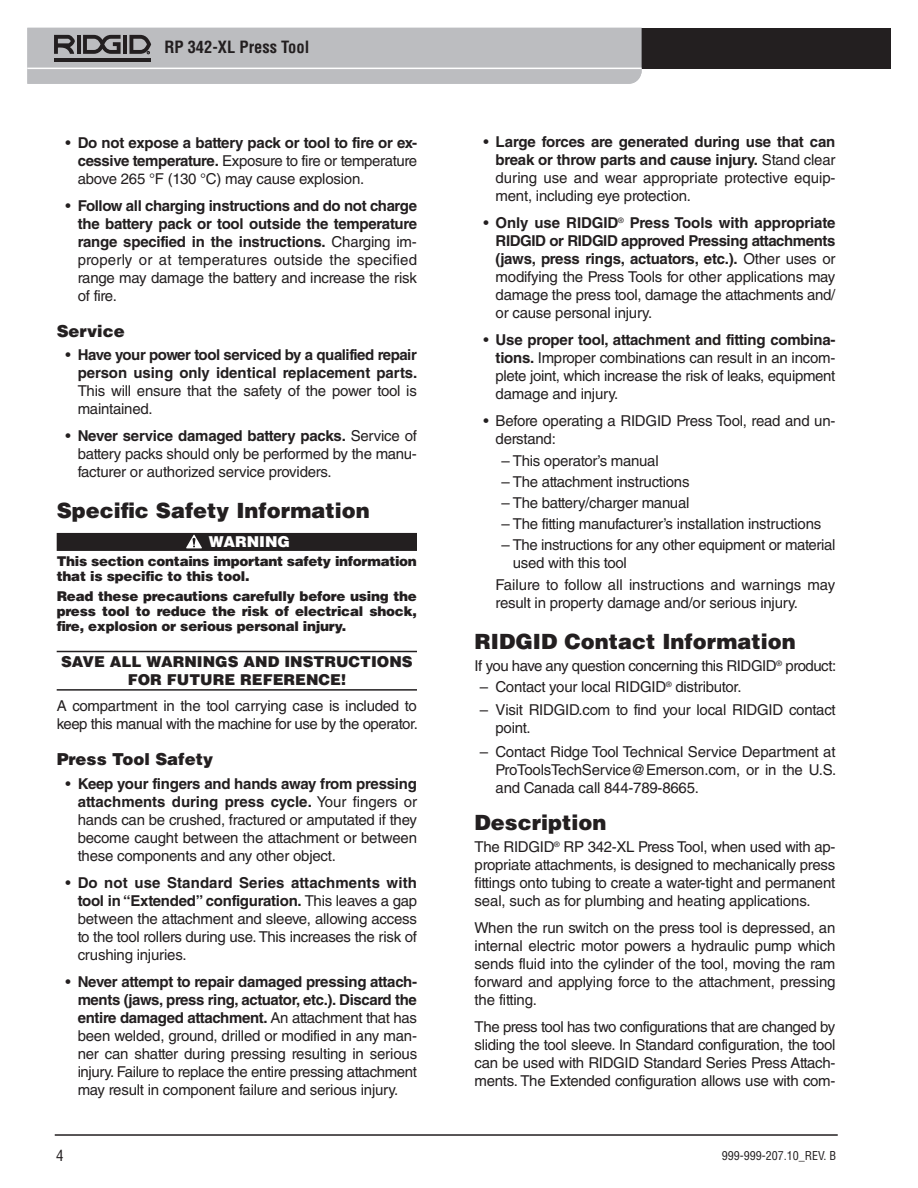
<style>
.page{position:relative;width:918px;height:1188px;background:#fff}
.page>*{position:absolute;margin:0;border:0;box-sizing:border-box;transform-origin:0 0}
.t1{font:900 21px "Helvetica LT Std";color:#231f20}
.t2{font:900 16.5px "Helvetica LT Std";color:#231f20}
.t3{font:700 condensed 16.5px "Helvetica LT Std";color:#231f20}
.t4{font:15px/18px "Helvetica LT Std";letter-spacing:-.02em;color:#231f20;text-align:justify}
.t5{font:700 15px/18px "Helvetica LT Std";letter-spacing:-.015em;color:#231f20;text-align:justify}
.t6{font:900 15px/18px "Helvetica LT Std";color:#231f20;text-align:center}
.t7{font:900 15px "Helvetica LT Std";color:#fff}
.t8{font:condensed 15px "Helvetica LT Std";color:#231f20}
.t9{font:900 13.5px/15px "Helvetica LT Std";letter-spacing:-.02em;color:#231f20}
.t10{font:condensed 12px "Helvetica LT Std";color:#231f20}
.s1{font-weight:700}
.s2{font-weight:400}
</style>
<div class="page">
<hr style="left:55px;top:1134px;width:783px;height:2px;background:#231f20">
<hr style="left:57px;top:651px;width:360px;height:1px;background:#231f20">
<hr style="left:57px;top:689px;width:360px;height:2px;background:#231f20">
<div style="left:463px;top:28px;width:428px;height:41px;background:#231f20"></div>
<div style="left:27px;top:28px;width:615px;height:56px;background:#bcbdc0"></div>
<img style="left:46px;top:27px;width:112px;height:49px">
<img style="left:56px;top:532px;width:361px;height:19px">
<h3 class="t3" style="left:164px;top:37px;width:146px">RP 342-XL Press Tool</h3>
<p class="t4" style="left:78px;top:133px;width:341px;text-indent:-12px">• <span class="s1">Do not expose a battery pack or tool to fire or ex&shy;cessive temperature.</span> Exposure to fire or temperature above 265 °F (130 °C) may cause explosion.</p>
<p class="t5" style="left:78px;top:196px;width:341px;text-indent:-12px"><span class="s2">•</span> Follow all charging instructions and do not charge the battery pack or tool outside the temperature range specified in the instructions. <span class="s2">Charging im&shy;properly or at temperatures outside the specified range may damage the battery and increase the risk of fire.</span></p>
<h3 class="t2" style="left:57px;top:320px;width:70px">Service</h3>
<p class="t5" style="left:78px;top:346px;width:341px;text-indent:-12px"><span class="s2">•</span> Have your power tool serviced by a qualified repair person using only identical replacement parts.<br><span class="s2">This will ensure that the safety of the power tool is maintained.</span></p>
<p class="t4" style="left:78px;top:427px;width:341px;text-indent:-12px">• <span class="s1">Never service damaged battery packs.</span> Service of battery packs should only be performed by the manu&shy;facturer or authorized service providers.</p>
<h2 class="t1" style="left:57px;top:497px;width:315px">Specific Safety Information</h2>
<p class="t7" style="left:209px;top:532px;width:83px">WARNING</p>
<p class="t9" style="left:57px;top:553px;width:362px">This section contains important safety information that is specific to this tool.</p>
<p class="t9" style="left:57px;top:589px;width:362px;text-align:justify">Read these precautions carefully before using the press tool to reduce the risk of electrical shock, fire, explosion or serious personal injury.</p>
<p class="t6" style="left:61px;top:653px;width:353px">SAVE ALL WARNINGS AND INSTRUCTIONS<br>FOR FUTURE REFERENCE!</p>
<p class="t4" style="left:57px;top:697px;width:363px">A compartment in the tool carrying case is included to keep this manual with the machine for use by the operator.</p>
<h3 class="t2" style="left:57px;top:749px;width:158px">Press Tool Safety</h3>
<p class="t4" style="left:78px;top:775px;width:341px;text-indent:-12px">• <span class="s1">Keep your fingers and hands away from pressing attachments during press cycle.</span> Your fingers or hands can be crushed, fractured or amputated if they become caught between the attachment or between these components and any other object.</p>
<p class="t4" style="left:78px;top:874px;width:341px;text-indent:-12px">• <span class="s1">Do not use Standard Series attachments with tool in “Extended” configuration.</span> This leaves a gap between the attachment and sleeve, allowing access to the tool rollers during use. This increases the risk of crushing injuries.</p>
<p class="t4" style="left:78px;top:973px;width:341px;text-indent:-12px">• <span class="s1">Never attempt to repair damaged pressing attach&shy;ments (jaws, press ring, actuator, etc.). Discard the entire damaged attachment.</span> An attachment that has been welded, ground, drilled or modified in any man&shy;ner can shatter during pressing resulting in serious injury. Failure to replace the entire pressing attachment may result in component failure and serious injury.</p>
<p class="t4" style="left:496px;top:133px;width:342px;text-indent:-12px">• <span class="s1">Large forces are generated during use that can break or throw parts and cause injury.</span> Stand clear during use and wear appropriate protective equip&shy;ment, including eye protection.</p>
<p class="t4" style="left:496px;top:214px;width:341px;text-indent:-12px">• <span class="s1">Only use RIDGID</span><sup>®</sup> <span class="s1">Press Tools with appropriate RIDGID or RIDGID approved Pressing attachments (jaws, press rings, actuators, etc.).</span> Other uses or modifying the Press Tools for other applications may damage the press tool, damage the attachments and/ or cause personal injury.</p>
<p class="t4" style="left:496px;top:331px;width:341px;text-indent:-12px">• <span class="s1">Use proper tool, attachment and fitting combina&shy;tions.</span> Improper combinations can result in an incom&shy;plete joint, which increase the risk of leaks, equipment damage and injury.</p>
<p class="t4" style="left:496px;top:412px;width:341px;text-indent:-12px">• Before operating a RIDGID Press Tool, read and un&shy;derstand:</p>
<p class="t4" style="left:502px;top:451px;width:159px">– This operator’s manual</p>
<p class="t4" style="left:502px;top:472px;width:189px">– The attachment instructions</p>
<p class="t4" style="left:502px;top:494px;width:189px">– The battery/charger manual</p>
<p class="t4" style="left:502px;top:515px;width:321px">– The fitting manufacturer’s installation instructions</p>
<p class="t4" style="left:513px;top:536px;width:324px;text-indent:-11px">– The instructions for any other equipment or material used with this tool</p>
<p class="t4" style="left:496px;top:575px;width:341px">Failure to follow all instructions and warnings may result in property damage and/or serious injury.</p>
<h2 class="t1" style="left:475px;top:627px;width:323px">RIDGID Contact Information</h2>
<p class="t4" style="left:475px;top:657px;width:363px">If you have any question concerning this RIDGID<sup>®</sup> product:</p>
<p class="t4" style="left:480px;top:678px;width:263px">– Contact your local RIDGID<sup>®</sup> distributor.</p>
<p class="t4" style="left:496px;top:701px;width:342px;text-indent:-16px">– Visit RIDGID.com to find your local RIDGID contact point.</p>
<p class="t4" style="left:496px;top:743px;width:342px;text-indent:-16px">– Contact Ridge Tool Technical Service Department at ProToolsTechService@Emerson.com, or in the U.S. and Cana da call 844-789-8665.</p>
<h2 class="t1" style="left:475px;top:809px;width:133px">Description</h2>
<p class="t4" style="left:475px;top:838px;width:362px">The RIDGID<sup>®</sup> RP 342-XL Press Tool, when used with ap&shy;propriate attachments, is designed to mechanically press fittings onto tubing to create a water-tight and permanent seal, such as for plumbing and heating applications.</p>
<p class="t4" style="left:475px;top:919px;width:362px">When the run switch on the press tool is depressed, an internal electric motor powers a hydraulic pump which sends fluid into the cylinder of the tool, moving the ram forward and applying force to the attachment, pressing the fitting.</p>
<p class="t4" style="left:475px;top:1018px;width:362px">The press tool has two configurations that are changed by sliding the tool sleeve. In Standard configuration, the tool can be used with RIDGID Standard Series Press Attach&shy;ments. The Extended configuration allows use with com-</p>
<p class="t8" style="left:56px;top:1146px;width:9px">4</p>
<p class="t10" style="left:722px;top:1148px;width:116px">999-999-207.10_REV. B</p>
</div>
